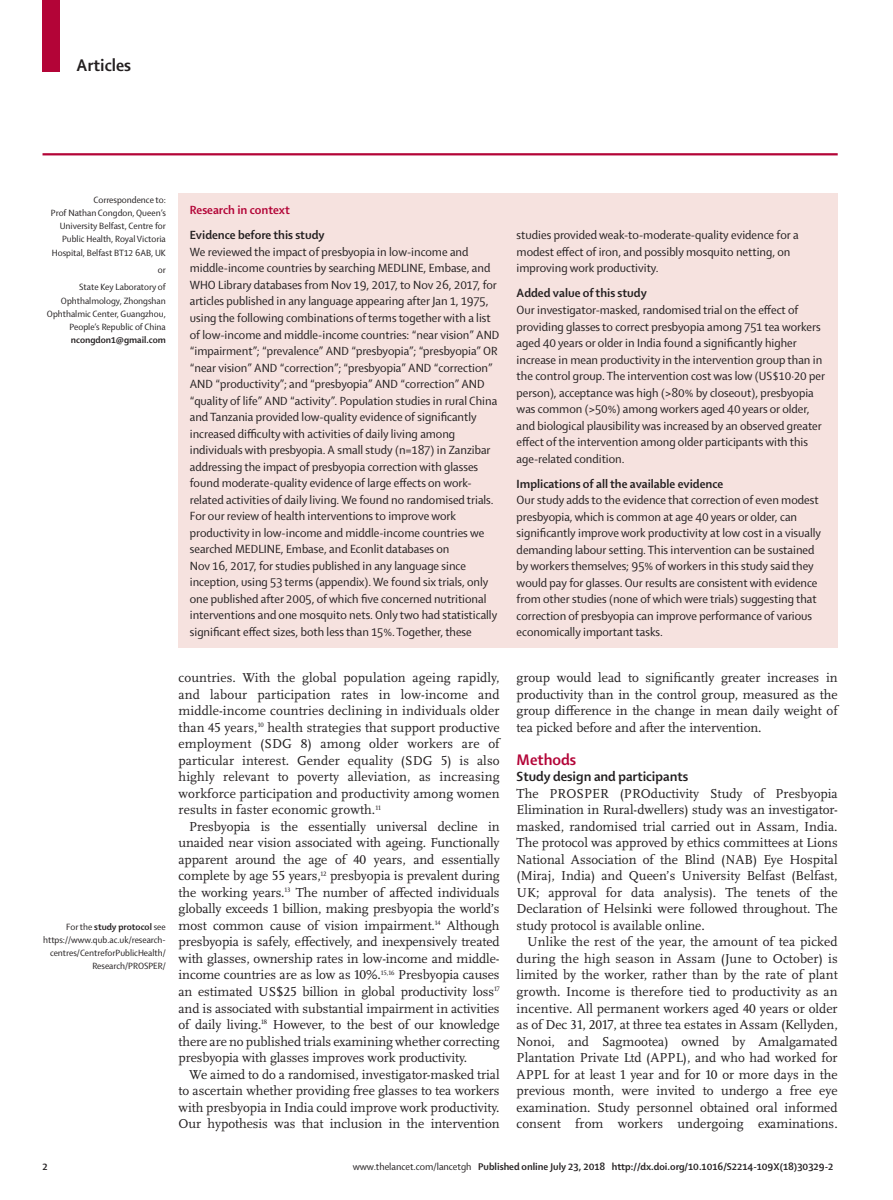
<style>
.page{position:relative;width:893px;height:1200px;background:#fff}
.page>*{position:absolute;margin:0;border:0;box-sizing:border-box;transform-origin:0 0}
.t1{font:700 18px "Shaker 2 Lancet";color:#231f20}
.heading_2__red{font:700 16.5px "Shaker 2 Lancet";color:#b30437}
.heading_3{font:700 14.25px "Shaker 2 Lancet";color:#231f20}
.text_body__serif{font:13.5px/16.5px "Scala Lancet Pro";letter-spacing:-.005em;color:#231f20;text-align:justify}
.text_first__serif{font:13.5px/16.5px "Scala Lancet Pro";color:#231f20;text-align:justify}
.panel_text{font:12.75px/16.5px "Shaker 2 Lancet";color:#231f20}
.panel_heading_1{font:700 12.75px "Shaker 2 Lancet";color:#231f20}
.panel_main_head__red{font:700 12.75px "Shaker 2 Lancet";color:#b30437}
.t2{font:700 10.5px "Shaker 2 Lancet";color:#231f20}
.nav_RHP{font:9.75px/13.2px "Shaker 2 Lancet";color:#231f20;text-align:right}
.nav_LHP{font:9.75px/13.2px "Shaker 2 Lancet";color:#231f20;text-align:right}
.s1{font-weight:700}
.s2{font-weight:400}
</style>
<div class="page">
<div style="left:43px;top:0;width:17px;height:71px;background:#b30437"></div>
<hr style="left:43px;top:153px;width:795px;height:2px;background:#b30437">
<div style="left:179px;top:193px;width:659px;height:455px;background:#f6e2df"></div>
<h1 class="t1" style="left:77px;top:54px;width:56px">Articles</h1>
<p class="nav_RHP" style="left:51px;top:193px;width:116px">Correspondence to:<br>Prof Nathan Congdon, Queen’s<br>University Belfast, Centre for<br>Public Health, Royal Victoria<br>Hospital, Belfast BT12 6AB, UK</p>
<p class="nav_RHP" style="left:158px;top:263px;width:9px">or</p>
<p class="nav_RHP" style="left:47px;top:280px;width:120px">State Key Laboratory of<br>Ophthalmology, Zhongshan<br>Ophthalmic Center, Guangzhou,<br>People’s Republic of China <span class="s1">ncongdon1@gmail.com</span></p>
<p class="panel_main_head__red" style="left:190px;top:202px;width:102px">Research in context</p>
<p class="panel_heading_1" style="left:190px;top:227px;width:136px">Evidence before this study</p>
<p class="panel_text" style="left:190px;top:243px;width:311px">We reviewed the impact of presbyopia in low-income and middle-income countries by searching MEDLINE, Embase, and WHO Library databases from Nov 19, 2017, to Nov 26, 2017, for articles published in any language appearing after Jan 1, 1975, using the following combinations of terms together with a list of low-income and middle-income countries: “near vision” AND “impairment”; “prevalence” AND “presbyopia”; “presbyopia” OR “near vision” AND “correction”; “presbyopia” AND “correction” AND “productivity”; and “presbyopia” AND “correction” AND “quality of life” AND “activity”. Population studies in rural China and Tanzania provided low-quality evidence of significantly increased difficulty with activities of daily living among individuals with presbyopia. A small study (n=187) in Zanzibar addressing the impact of presbyopia correction with glasses found moderate-quality evidence of large effects on work&shy;related activities of daily living. We found no randomised trials.<br>For our review of health interventions to improve work productivity in low-income and middle-income countries we searched MEDLINE, Embase, and Econlit databases on<br>Nov 16, 2017, for studies published in any language since inception, using 53 terms (appendix). We found six trials, only one published after 2005, of which five concerned nutritional interventions and one mosquito nets. Only two had statistically significant effect sizes, both less than 15%. Together, these</p>
<p class="nav_LHP" style="left:43px;top:919px;width:124px">For the <span class="s1">study protocol</span> see https://www.qub.ac.uk/research&shy;centres/CentreforPublicHealth/<br>Research/PROSPER/</p>
<p class="text_body__serif" style="left:179px;top:669px;width:323px">countries. With the global population ageing rapidly, and labour participation rates in low-income and middle-income countries declining in individuals older than 45 years,<sup>10</sup> health strategies that support productive employment (SDG 8) among older workers are of particular interest. Gender equality (SDG 5) is also highly relevant to poverty alleviation, as increasing workforce participation and productivity among women results in faster economic growth.<sup>11</sup></p>
<p class="text_body__serif" style="left:179px;top:818px;width:323px;text-indent:11px">Presbyopia is the essentially universal decline in unaided near vision associated with ageing. Functionally apparent around the age of 40 years, and essentially complete by age 55 years,<sup>12</sup> presbyopia is prevalent during the working years.<sup>13</sup> The number of affected individuals globally exceeds 1 billion, making presbyopia the world’s most common cause of vision impairment.<sup>14</sup> Although presbyopia is safely, effectively, and inexpensively treated with glasses, ownership rates in low-income and middle&shy;income countries are as low as 10%.<sup>15,16</sup> Presbyopia causes an estimated US$25 billion in global productivity loss<sup>17 </sup>and is associated with substantial impairment in activities of daily living.<sup>18</sup> However, to the best of our knowledge there are no published trials examining whether correcting presbyopia with glasses improves work productivity.</p>
<p class="text_body__serif" style="left:179px;top:1065px;width:323px;text-indent:11px">We aimed to do a randomised, investigator-masked trial to ascertain whether providing free glasses to tea workers with presbyopia in India could improve work productivity.<br>Our hypothesis was that inclusion in the intervention</p>
<p class="panel_text" style="left:517px;top:226px;width:283px">studies provided weak-to-moderate-quality evidence for a modest effect of iron, and possibly mosquito netting, on improving work productivity.</p>
<p class="panel_heading_1" style="left:517px;top:285px;width:132px">Added value of this study</p>
<p class="panel_text" style="left:517px;top:301px;width:310px">Our investigator-masked, randomised trial on the effect of providing glasses to correct presbyopia among 751 tea workers aged 40 years or older in India found a significantly higher increase in mean productivity in the intervention group than in the control group. The intervention cost was low (US$10·20 per person), acceptance was high (&gt;80% by closeout), presbyopia was common (&gt;50%) among workers aged 40 years or older, and biological plausibility was increased by an observed greater effect of the intervention among older participants with this age-related condition.</p>
<p class="panel_heading_1" style="left:517px;top:475px;width:208px">Implications of all the available evidence</p>
<p class="panel_text" style="left:517px;top:491px;width:306px">Our study adds to the evidence that correction of even modest presbyopia, which is common at age 40 years or older, can significantly improve work productivity at low cost in a visually demanding labour setting. This intervention can be sustained by workers themselves; 95% of workers in this study said they would pay for glasses. Our results are consistent with evidence from other studies (none of which were trials) suggesting that correction of presbyopia can improve performance of various economically important tasks.</p>
<p class="text_body__serif" style="left:517px;top:669px;width:323px">group would lead to significantly greater increases in productivity than in the control group, measured as the group difference in the change in mean daily weight of tea picked before and after the intervention.</p>
<p class="heading_2__red" style="left:517px;top:748px;width:61px">Methods</p>
<p class="heading_3" style="left:517px;top:767px;width:173px">Study design and participants</p>
<p class="text_first__serif" style="left:517px;top:785px;width:323px">The PROSPER (PROductivity Study of Presbyopia Elimination in Rural-dwellers) study was an investigator&shy;masked, randomised trial carried out in Assam, India.<br>The protocol was approved by ethics committees at Lions National Association of the Blind (NAB) Eye Hospital (Miraj, India) and Queen’s University Belfast (Belfast, UK; approval for data analysis). The tenets of the Declaration of Helsinki were followed throughout. The study protocol is available online.</p>
<p class="text_body__serif" style="left:517px;top:933px;width:323px;text-indent:11px">Unlike the rest of the year, the amount of tea picked during the high season in Assam (June to October) is limited by the worker, rather than by the rate of plant growth. Income is therefore tied to productivity as an incentive. All permanent workers aged 40 years or older as of Dec 31, 2017, at three tea estates in Assam (Kellyden, Nonoi, and Sagmootea) owned by Amalgamated Plantation Private Ltd (APPL), and who had worked for APPL for at least 1 year and for 10 or more days in the previous month, were invited to undergo a free eye examination. Study personnel obtained oral informed consent from workers undergoing examinations.</p>
<p class="t2" style="left:43px;top:1159px;width:7px">2</p>
<p class="t2" style="left:353px;top:1159px;width:482px"><span class="s2">www.thelancet.com/lancetgh</span> Published online July 23, 2018 http://dx.doi.org/10.1016/S2214-109X(18)30329-2</p>
</div>
